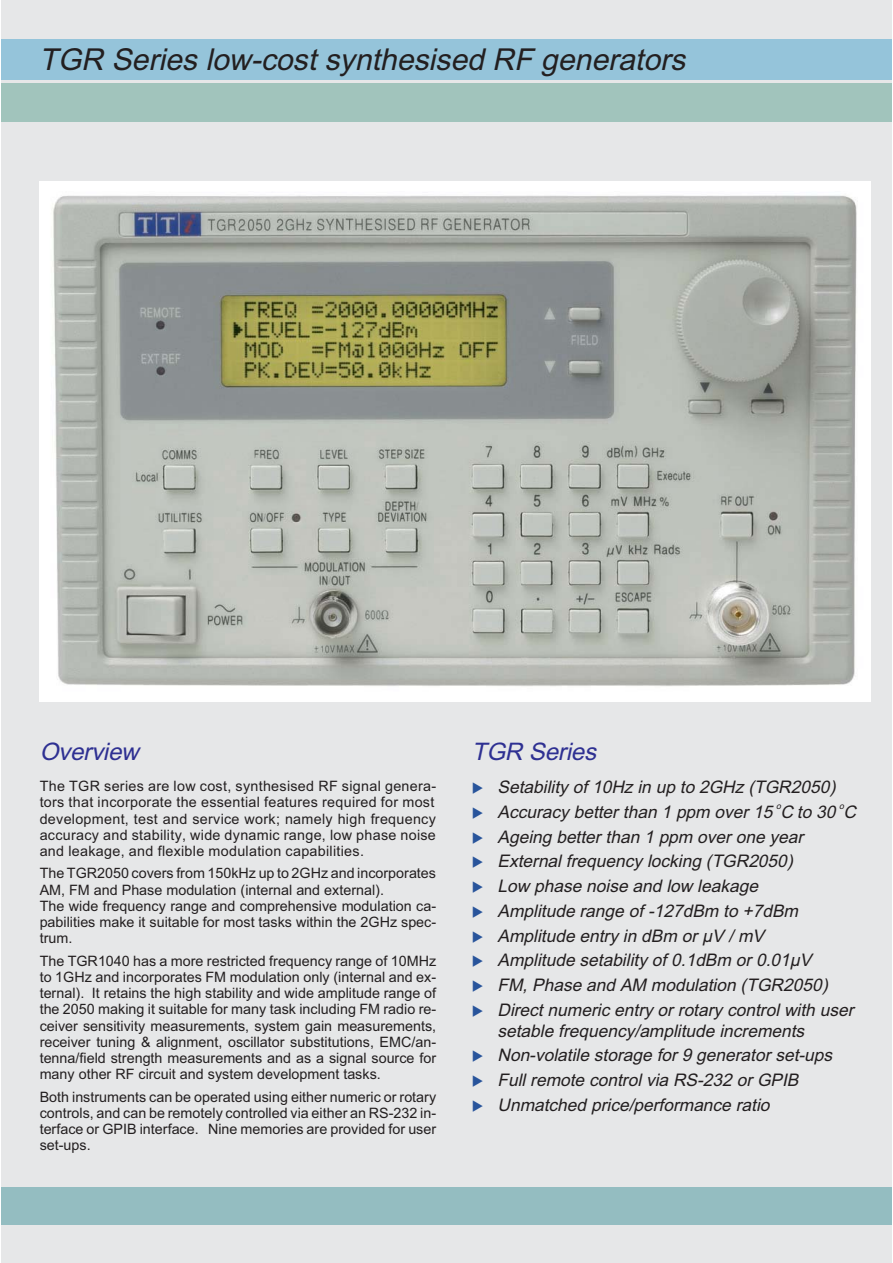
<style>
.page{position:relative;width:893px;height:1263px;background:#fff}
.page>*{position:absolute;margin:0;border:0;box-sizing:border-box;transform-origin:0 0}
.t1{font:italic 30.15px "Arial";color:#231f20}
.t2{font:italic 24.15px "Arial";color:#2e3092}
.t3{font:italic 17.4px/24.8px "Arial";color:#231f20}
.t4{font:14.4px/16.2px "Arial";color:#231f20;text-align:justify}
.t5{font:14.4px/16.2px "Arial";letter-spacing:.02em;color:#231f20}
.t6{font:italic 8.7px "Arial";color:#231f20}
</style>
<div class="page">
<div style="left:1px;top:0;width:890px;height:1262px;background:#e6e7e8"></div>
<div style="left:1px;top:1187px;width:890px;height:37px;background:#94bdc1"></div>
<div style="left:1px;top:39px;width:890px;height:40px;background:#95c4da"></div>
<div style="left:1px;top:83px;width:890px;height:39px;background:#a1c4bc"></div>
<img style="left:40px;top:182px;width:830px;height:520px">
<h1 class="t1" style="left:39px;top:48px;width:653px">TGR Series low-cost synthesised RF generators</h1>
<h2 class="t2" style="left:40px;top:743px;width:105px">Overview</h2>
<p class="t5" style="left:40px;top:779px;width:398px">The TGR series are low cost, synthesised RF signal genera&shy;tors that incorporate the essential features required for most development, test and service work; namely high frequency accuracy and stability, wide dynamic range, low phase noise and leakage, and flexible modulation capabilities.</p>
<p class="t4" style="left:40px;top:867px;width:398px;text-align:left">The TGR2050 covers from 150kHz up to 2GHz and incorporates AM, FM and Phase modulation (internal and external).<br>The wide frequency range and comprehensive modulation ca&shy;pabilities make it suitable for most tasks within the 2GHz spec&shy;trum.</p>
<p class="t4" style="left:40px;top:954px;width:398px">The TGR1040 has a more restricted frequency range of 10MHz to 1GHz and incorporates FM modulation only (internal and ex&shy;ternal). It retains the high stability and wide amplitude range of the 2050 making it suitable for many task including FM radio re&shy;ceiver sensitivity measurements, system gain measurements, receiver tuning &amp; alignment, oscillator substitutions, EMC/an&shy;tenna/field strength measurements and as a signal source for many other RF circuit and system development tasks.</p>
<p class="t4" style="left:40px;top:1090px;width:398px">Both instruments can be operated using either numeric or rotary controls, and can be remotely controlled via either an RS-232 in&shy;terface or GPIB interface. Nine memories are provided for user set-ups.</p>
<h2 class="t2" style="left:472px;top:743px;width:130px">TGR Series</h2>
<p class="t3" style="left:497px;top:777px;width:364px">Setability of 10Hz in up to 2GHz (TGR2050)<br>Accuracy better than 1 ppm over 15 C to 30 C</p>
<p class="t6" style="left:776px;top:803px;width:8px">o</p>
<p class="t6" style="left:839px;top:803px;width:8px">o</p>
<p class="t3" style="left:497px;top:826px;width:361px">Ageing better than 1 ppm over one year External frequency locking (TGR2050)<br>Low phase noise and low leakage<br>Amplitude range of -127dBm to +7dBm Amplitude entry in dBm or μV / mV<br>Amplitude setability of 0.1dBm or 0.01μV<br>FM, Phase and AM modulation (TGR2050)<br>Direct numeric entry or rotary control with user</p>
<p class="t3" style="left:497px;top:1020px;width:340px">setable frequency/amplitude increments Non-volatile storage for 9 generator set-ups Full remote control via RS-232 or GPIB Unmatched price/performance ratio</p>
</div>
